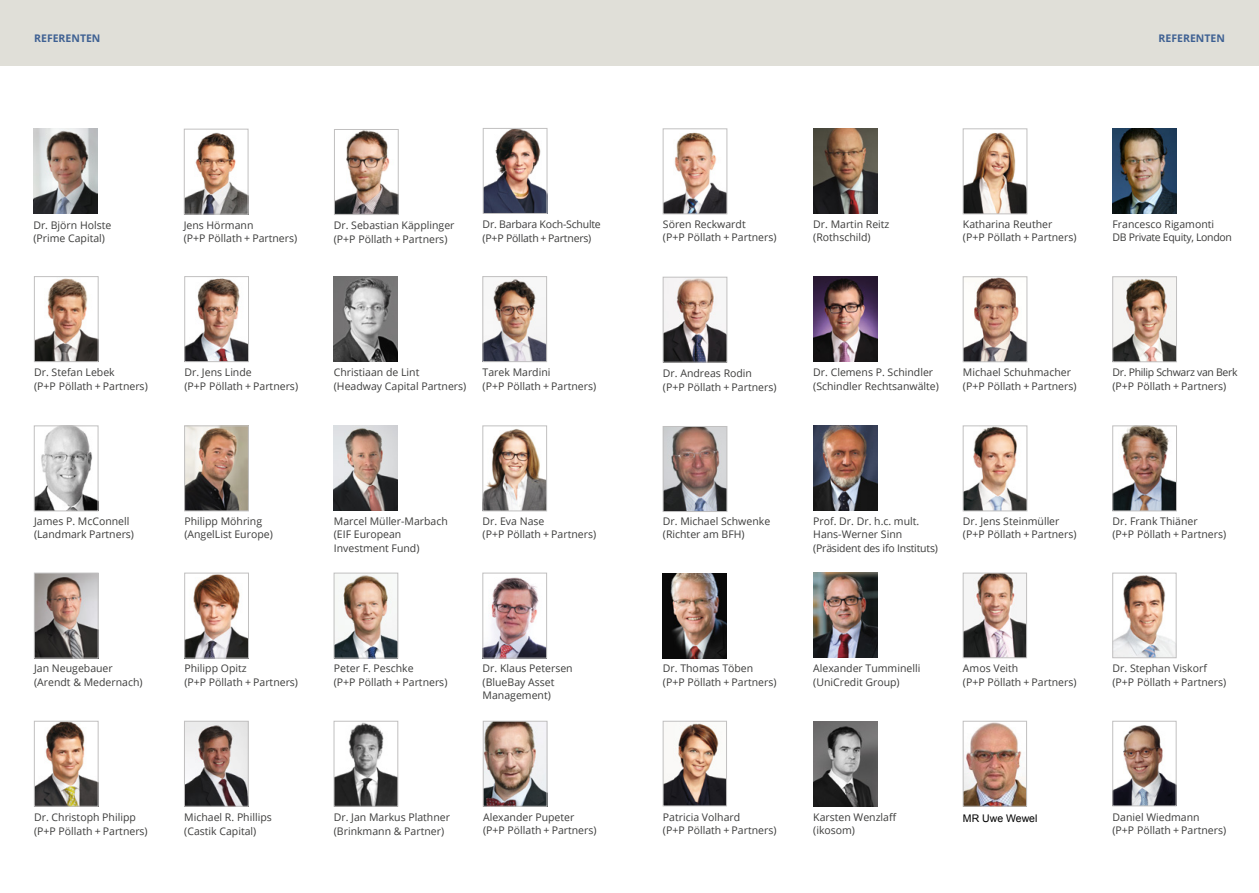
<style>
.page{position:relative;width:1259px;height:893px;background:#fff}
.page>*{position:absolute;margin:0;border:0;box-sizing:border-box;transform-origin:0 0}
.copy{font:10.5px/13.5px "Open Sans";color:#3c3c3b}
.copy-2{font:10.5px/13.5px "Open Sans";letter-spacing:-.02em;color:#3c3c3b}
.copy-3{font:10.5px "Open Sans";letter-spacing:-.03em;color:#3c3c3b}
.headline{font:700 10.5px "Open Sans";color:#2857a3}
.BU{font:10.5px "Arial";color:#000}
</style>
<div class="page">
<img style="left:336px;top:723px;width:60px;height:81px">
<div style="left:334px;top:721px;width:64px;height:85px;border:1px solid #c1c0c0"></div>
<img style="left:34px;top:129px;width:64px;height:85px">
<img style="left:186px;top:723px;width:60px;height:81px">
<div style="left:184px;top:721px;width:64px;height:85px;border:1px solid #c1c0c0"></div>
<svg style="left:334px;top:276px;width:64px;height:85px;background:#7f7f7f"></svg>
<img style="left:485px;top:130px;width:60px;height:82px">
<div style="left:483px;top:128px;width:64px;height:86px;border:1px solid #c1c0c0"></div>
<img style="left:186px;top:132px;width:60px;height:80px">
<div style="left:184px;top:129px;width:64px;height:85px;border:1px solid #c1c0c0"></div>
<img style="left:36px;top:278px;width:60px;height:82px">
<div style="left:34px;top:276px;width:64px;height:86px;border:1px solid #c1c0c0"></div>
<img style="left:36px;top:723px;width:60px;height:81px">
<div style="left:34px;top:721px;width:64px;height:85px;border:1px solid #c1c0c0"></div>
<img style="left:186px;top:278px;width:61px;height:82px">
<div style="left:184px;top:276px;width:65px;height:86px;border:1px solid #c1c0c0"></div>
<img style="left:336px;top:131px;width:60px;height:82px">
<div style="left:334px;top:129px;width:64px;height:86px;border:1px solid #c1c0c0"></div>
<img style="left:334px;top:426px;width:64px;height:85px">
<img style="left:36px;top:428px;width:60px;height:81px">
<div style="left:34px;top:426px;width:64px;height:85px;border:1px solid #c1c0c0"></div>
<img style="left:186px;top:428px;width:61px;height:81px">
<div style="left:184px;top:426px;width:65px;height:85px;border:1px solid #c1c0c0"></div>
<img style="left:36px;top:575px;width:60px;height:81px">
<div style="left:34px;top:573px;width:64px;height:85px;border:1px solid #c1c0c0"></div>
<img style="left:484px;top:577px;width:61px;height:79px">
<div style="left:482px;top:573px;width:65px;height:85px;border:1px solid #c1c0c0"></div>
<img style="left:186px;top:575px;width:61px;height:81px">
<div style="left:184px;top:573px;width:65px;height:85px;border:1px solid #c1c0c0"></div>
<img style="left:484px;top:278px;width:61px;height:82px">
<div style="left:482px;top:276px;width:65px;height:86px;border:1px solid #c1c0c0"></div>
<img style="left:484px;top:429px;width:61px;height:80px">
<div style="left:482px;top:426px;width:65px;height:85px;border:1px solid #c1c0c0"></div>
<img style="left:336px;top:575px;width:60px;height:81px">
<div style="left:334px;top:573px;width:64px;height:85px;border:1px solid #c1c0c0"></div>
<img style="left:813px;top:573px;width:64px;height:85px">
<img style="left:965px;top:723px;width:59px;height:81px">
<div style="left:963px;top:721px;width:63px;height:85px;border:1px solid #c1c0c0"></div>
<img style="left:1114px;top:575px;width:60px;height:81px">
<div style="left:1112px;top:573px;width:64px;height:85px;border:1px solid #c1c0c0"></div>
<img style="left:1114px;top:725px;width:60px;height:79px">
<div style="left:1112px;top:721px;width:64px;height:85px;border:1px solid #c1c0c0"></div>
<img style="left:663px;top:574px;width:63px;height:85px">
<img style="left:1114px;top:428px;width:60px;height:81px">
<div style="left:1112px;top:426px;width:64px;height:85px;border:1px solid #c1c0c0"></div>
<img style="left:965px;top:428px;width:60px;height:81px">
<div style="left:963px;top:426px;width:64px;height:85px;border:1px solid #c1c0c0"></div>
<img style="left:665px;top:723px;width:59px;height:81px">
<div style="left:663px;top:721px;width:63px;height:85px;border:1px solid #c1c0c0"></div>
<img style="left:965px;top:575px;width:59px;height:81px">
<div style="left:963px;top:573px;width:63px;height:85px;border:1px solid #c1c0c0"></div>
<img style="left:813px;top:721px;width:64px;height:85px">
<img style="left:813px;top:426px;width:64px;height:85px">
<img style="left:965px;top:279px;width:60px;height:81px">
<div style="left:963px;top:277px;width:64px;height:85px;border:1px solid #c1c0c0"></div>
<img style="left:965px;top:133px;width:60px;height:79px">
<div style="left:963px;top:129px;width:64px;height:85px;border:1px solid #c1c0c0"></div>
<img style="left:665px;top:279px;width:60px;height:81px">
<div style="left:663px;top:277px;width:64px;height:85px;border:1px solid #c1c0c0"></div>
<img style="left:813px;top:277px;width:64px;height:85px">
<img style="left:1114px;top:279px;width:60px;height:81px">
<div style="left:1112px;top:277px;width:64px;height:85px;border:1px solid #c1c0c0"></div>
<img style="left:665px;top:428px;width:60px;height:82px">
<div style="left:663px;top:426px;width:64px;height:86px;border:1px solid #c1c0c0"></div>
<img style="left:813px;top:129px;width:64px;height:85px">
<img style="left:665px;top:132px;width:60px;height:80px">
<div style="left:663px;top:129px;width:64px;height:85px;border:1px solid #c1c0c0"></div>
<div style="left:0;top:0;width:1259px;height:65px;background:#e0dfd8"></div>
<img style="left:485px;top:723px;width:60px;height:81px">
<div style="left:483px;top:721px;width:64px;height:85px;border:1px solid #c1c0c0"></div>
<img style="left:1112px;top:129px;width:64px;height:85px">
<p class="headline" style="left:34px;top:31px;width:68px">REFERENTEN</p>
<p class="headline" style="left:1158px;top:31px;width:68px">REFERENTEN</p>
<p class="copy" style="left:33px;top:218px;width:80px">Dr. Björn Holste (Prime Capital)</p>
<p class="copy-2" style="left:482px;top:218px;width:120px">Dr. Barbara Koch-Schulte</p>
<p class="copy" style="left:184px;top:218px;width:115px">Jens Hörmann<br>(P+P Pöllath + Partners)</p>
<p class="copy" style="left:334px;top:219px;width:122px">Dr. Sebastian Käpplinger (P+P Pöllath + Partners)</p>
<p class="copy-2" style="left:482px;top:231px;width:110px">(P+P Pöllath + Partners)</p>
<p class="copy" style="left:663px;top:217px;width:115px">Sören Reckwardt<br>(P+P Pöllath + Partners)</p>
<p class="copy" style="left:813px;top:217px;width:78px">Dr. Martin Reitz (Rothschild)</p>
<p class="copy" style="left:963px;top:217px;width:115px">Katharina Reuther (P+P Pöllath + Partners)</p>
<p class="copy" style="left:1112px;top:217px;width:103px">Francesco Rigamonti</p>
<p class="copy-3" style="left:1112px;top:230px;width:121px">DB Private Equity, London</p>
<p class="copy" style="left:34px;top:366px;width:115px">Dr. Stefan Lebek<br>(P+P Pöllath + Partners)</p>
<p class="copy" style="left:184px;top:366px;width:69px">Dr. Jens Linde</p>
<p class="copy" style="left:184px;top:379px;width:115px">(P+P Pöllath + Partners)</p>
<p class="copy" style="left:334px;top:366px;width:134px">Christiaan de Lint (Headway Capital Partners)</p>
<p class="copy" style="left:482px;top:366px;width:115px">Tarek Mardini<br>(P+P Pöllath + Partners)</p>
<p class="copy" style="left:663px;top:366px;width:115px">Dr. Andreas Rodin<br>(P+P Pöllath + Partners)</p>
<p class="copy" style="left:813px;top:365px;width:127px">Dr. Clemens P. Schindler (Schindler Rechtsanwälte)</p>
<p class="copy-3" style="left:1112px;top:365px;width:127px">Dr. Philip Schwarz van Berk</p>
<p class="copy" style="left:963px;top:365px;width:115px">Michael Schuhmacher (P+P Pöllath + Partners)</p>
<p class="copy" style="left:1112px;top:379px;width:115px">(P+P Pöllath + Partners)</p>
<p class="copy" style="left:34px;top:514px;width:97px">James P. McConnell</p>
<p class="copy" style="left:34px;top:528px;width:101px">(Landmark Partners)</p>
<p class="copy" style="left:184px;top:514px;width:90px">Philipp Möhring (AngelList Europe)</p>
<p class="copy" style="left:334px;top:514px;width:115px">Marcel Müller-Marbach (EIF European<br>Investment Fund)</p>
<p class="copy" style="left:482px;top:514px;width:115px">Dr. Eva Nase<br>(P+P Pöllath + Partners)</p>
<p class="copy" style="left:663px;top:514px;width:109px">Dr. Michael Schwenke (Richter am BFH)</p>
<p class="copy" style="left:813px;top:514px;width:108px">Prof. Dr. Dr. h.c. mult.</p>
<p class="copy-2" style="left:813px;top:528px;width:126px">Hans-Werner Sinn (Präsident des ifo Instituts)</p>
<p class="copy" style="left:963px;top:514px;width:98px">Dr. Jens Steinmüller</p>
<p class="copy" style="left:963px;top:528px;width:115px">(P+P Pöllath + Partners)</p>
<p class="copy" style="left:1112px;top:514px;width:115px">Dr. Frank Thiäner<br>(P+P Pöllath + Partners)</p>
<p class="copy" style="left:34px;top:662px;width:110px">Jan Neugebauer (Arendt &amp; Medernach)</p>
<p class="copy" style="left:184px;top:662px;width:115px">Philipp Opitz<br>(P+P Pöllath + Partners)</p>
<p class="copy" style="left:334px;top:662px;width:115px">Peter F. Peschke<br>(P+P Pöllath + Partners)</p>
<p class="copy" style="left:482px;top:662px;width:92px">Dr. Klaus Petersen (BlueBay Asset</p>
<p class="copy" style="left:482px;top:689px;width:70px">Management)</p>
<p class="copy" style="left:663px;top:662px;width:115px">Dr. Thomas Töben (P+P Pöllath + Partners)</p>
<p class="copy" style="left:1112px;top:662px;width:115px">Dr. Stephan Viskorf (P+P Pöllath + Partners)</p>
<p class="copy" style="left:813px;top:662px;width:109px">Alexander Tumminelli (UniCredit Group)</p>
<p class="copy" style="left:963px;top:662px;width:57px">Amos Veith</p>
<p class="copy" style="left:963px;top:675px;width:115px">(P+P Pöllath + Partners)</p>
<p class="copy" style="left:34px;top:810px;width:103px">Dr. Christoph Philipp</p>
<p class="copy" style="left:34px;top:824px;width:115px">(P+P Pöllath + Partners)</p>
<p class="copy" style="left:184px;top:810px;width:89px">Michael R. Phillips (Castik Capital)</p>
<p class="copy" style="left:334px;top:810px;width:118px">Dr. Jan Markus Plathner (Brinkmann &amp; Partner)</p>
<p class="copy" style="left:483px;top:810px;width:115px">Alexander Pupeter (P+P Pöllath + Partners)</p>
<p class="copy" style="left:813px;top:810px;width:85px">Karsten Wenzlaff</p>
<p class="copy" style="left:813px;top:823px;width:43px">(ikosom)</p>
<p class="copy" style="left:663px;top:810px;width:79px">Patricia Volhard</p>
<p class="BU" style="left:963px;top:811px;width:76px">MR Uwe Wewel</p>
<p class="copy" style="left:663px;top:823px;width:115px">(P+P Pöllath + Partners)</p>
<p class="copy" style="left:1112px;top:810px;width:115px">Daniel Wiedmann<br>(P+P Pöllath + Partners)</p>
</div>
